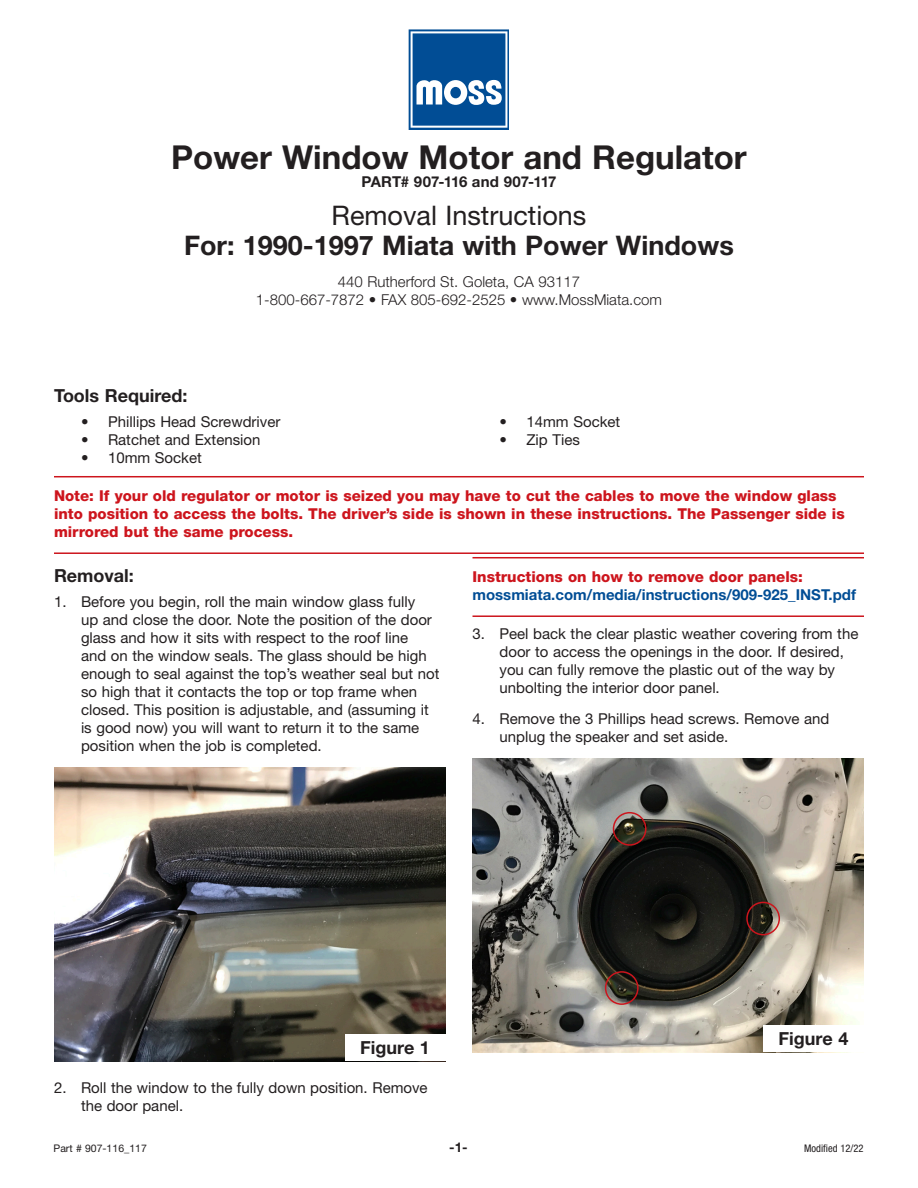
<style>
.page{position:relative;width:918px;height:1188px;background:#fff}
.page>*{position:absolute;margin:0;border:0;box-sizing:border-box;transform-origin:0 0}
.t1{font:700 33px "Helvetica Neue LT Std";color:#231f20}
.t2{font:700 27px "Helvetica Neue LT Std";color:#231f20}
.t3{font:27px "Helvetica Neue LT Std";color:#231f20}
.Section_Header{font:700 18px "Helvetica Neue LT Std";color:#231f20}
.Illustration_Label{font:700 18px "Helvetica Neue LT Std";color:#231f20}
.Numbered_Copy{font:15px/18px "Helvetica Neue LT Std";color:#231f20}
.Warning_Label{font:800 15px/18px "Helvetica Neue LT Std";color:#cd151d}
.Warning_Label-2{font:700 15px/18px "Helvetica Neue LT Std";color:#014d95}
.t4{font:300 15px "Helvetica Neue LT Std";color:#231f20}
.Indented_List{font:15px "Helvetica Neue LT Std";color:#231f20}
.t5{font:700 15px "Helvetica Neue LT Std";color:#231f20}
.Indented_Body_Copy{font:15px "Helvetica Neue LT Std";color:#231f20}
.t6{font:700 13.5px "Helvetica Neue LT Std";color:#231f20}
.t7{font:10.5px "Helvetica Neue LT Std";color:#231f20}
.t8{font:condensed 10.5px "Helvetica Neue LT Std";color:#231f20}
.s1{font-weight:800;color:#cd151d}
</style>
<div class="page">
<svg style="left:408px;top:29px;width:101px;height:101px"></svg>
<hr style="left:54px;top:476px;width:810px;height:1px;background:#cd151d">
<hr style="left:54px;top:552px;width:810px;height:2px;background:#cd151d">
<img style="left:54px;top:768px;width:391px;height:293px">
<div style="left:345px;top:1034px;width:101px;height:27px;background:#fff"></div>
<hr style="left:472px;top:557px;width:392px;height:1px;background:#cd151d">
<hr style="left:472px;top:615px;width:392px;height:2px;background:#cd151d">
<img style="left:472px;top:759px;width:392px;height:293px">
<div style="left:763px;top:1025px;width:101px;height:27px;background:#fff"></div>
<div style="left:613px;top:812px;width:34px;height:34px;border:2px solid #cd151d;border-radius:50%"></div>
<div style="left:746px;top:902px;width:34px;height:33px;border:2px solid #cd151d;border-radius:50%"></div>
<div style="left:605px;top:971px;width:34px;height:34px;border:2px solid #cd151d;border-radius:50%"></div>
<p class="t1" style="left:171px;top:137px;width:577px">Power Window Motor and Regulator</p>
<p class="t5" style="left:361px;top:172px;width:197px">PART# 907-116 and 907-117</p>
<p class="t3" style="left:332px;top:200px;width:256px">Removal Instructions</p>
<p class="t2" style="left:184px;top:229px;width:551px">For: 1990-1997 Miata with Power Windows</p>
<p class="t4" style="left:338px;top:272px;width:244px">440 Rutherford St. Goleta, CA 93117</p>
<p class="t4" style="left:256px;top:290px;width:408px">1-800-667-7872 • FAX 805-692-2525 • www.MossMiata.com</p>
<p class="Section_Header" style="left:54px;top:385px;width:135px">Tools Required:</p>
<p class="Indented_List" style="left:81px;top:413px;width:201px">• Phillips Head Screwdriver</p>
<p class="Indented_List" style="left:81px;top:431px;width:181px">• Ratchet and Extension</p>
<p class="Indented_List" style="left:81px;top:449px;width:122px">• 10mm Socket</p>
<p class="Indented_List" style="left:500px;top:413px;width:122px">• 14mm Socket</p>
<p class="Indented_Body_Copy" style="left:500px;top:431px;width:82px">• Zip Ties</p>
<p class="Warning_Label" style="left:54px;top:487px;width:792px">Note: If your old regulator or motor is seized you may have to cut the cables to move the window glass into position to access the bolts. The driver’s side is shown in these instructions. The Passenger side is mirrored but the same process.</p>
<p class="Section_Header" style="left:54px;top:565px;width:81px">Removal:</p>
<p class="Numbered_Copy" style="left:81px;top:593px;width:360px;text-indent:-27px">1. Before you begin, roll the main window glass fully<br>up and close the door. Note the position of the door glass and how it sits with respect to the roof line<br>and on the window seals. The glass should be high enough to seal against the top’s weather seal but not so high that it contacts the top or top frame when closed. This position is adjustable, and (assuming it is good now) you will want to return it to the same position when the job is completed.</p>
<p class="Warning_Label-2" style="left:472px;top:568px;width:385px"><span class="s1">Instructions on how to remove door panels: </span>mossmiata.com/media/instructions/909-925_INST.pdf</p>
<p class="Numbered_Copy" style="left:500px;top:624px;width:360px;text-indent:-27px">3. Peel back the clear plastic weather covering from the door to access the openings in the door. If desired, you can fully remove the plastic out of the way by unbolting the interior door panel.</p>
<p class="Numbered_Copy" style="left:500px;top:710px;width:331px;text-indent:-27px">4. Remove the 3 Phillips head screws. Remove and unplug the speaker and set aside.</p>
<p class="Illustration_Label" style="left:360px;top:1037px;width:71px">Figure 1</p>
<p class="Numbered_Copy" style="left:81px;top:1078px;width:348px;text-indent:-27px">2. Roll the window to the fully down position. Remove the door panel.</p>
<p class="Illustration_Label" style="left:779px;top:1028px;width:71px">Figure 4</p>
<p class="t7" style="left:54px;top:1142px;width:95px">Part # 907-116_117</p>
<p class="t6" style="left:449px;top:1139px;width:20px">-1-</p>
<p class="t8" style="left:804px;top:1143px;width:61px">Modified 12/22</p>
</div>
